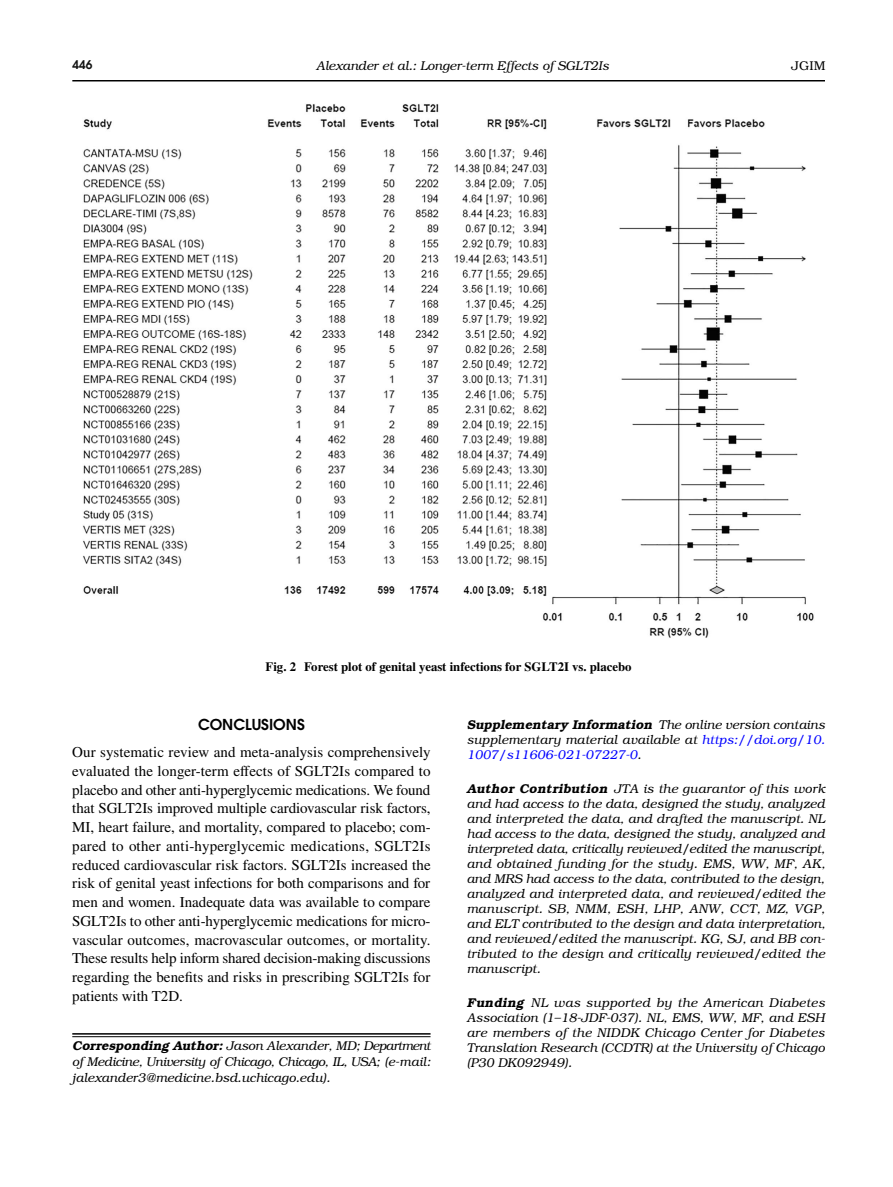
<style>
.page{position:relative;width:893px;height:1187px;background:#fff}
.page>*{position:absolute;margin:0;border:0;box-sizing:border-box;transform-origin:0 0}
.t1{font:15px/18.8px "STIX";color:#000;text-align:justify}
.t2{font:600 15px "Avant Garde";color:#000}
.t3{font:12.75px/15px "ITC Bookman Light Italic 2";letter-spacing:.005em;color:#000;text-align:justify}
.t4{font:12.75px/15px "ITC Bookman Light Italic 2";letter-spacing:.015em;color:#00f}
.t5{font:700 12.75px "STIX";color:#000}
.t6{font:italic 12.75px "ITC Bookman Demi";color:#000}
.t7{font:12.75px "ITC Bookman Light Italic 22";color:#000}
.t8{font:12.75px "ITC Bookman Light 2";color:#000}
.t9{font:12px "Adv TT2032 def 7.B2";color:#131413}
.s1{font-family:"ITC Bookman Demi";font-style:italic}
.s2{font-family:"ITC Bookman Light Italic 2";font-style:normal}
.s3{color:#000}
</style>
<div class="page">
<hr style="left:72px;top:80px;width:753px;height:1px;background:#000">
<img style="left:83px;top:104px;width:731px;height:534px">
<hr style="left:72px;top:1036px;width:359px;height:1px;background:#000">
<hr style="left:72px;top:1033px;width:359px;height:1px;background:#000">
<p class="t9" style="left:73px;top:60px;width:21px">446</p>
<p class="t8" style="left:791px;top:58px;width:35px">JGIM</p>
<p class="t7" style="left:316px;top:59px;width:294px">Alexander et al.: Longer-term Effects of SGLT2Is</p>
<p class="t5" style="left:266px;top:658px;width:367px">Fig. 2 Forest plot of genital yeast infections for SGLT2I vs. placebo</p>
<p class="t2" style="left:198px;top:714px;width:108px">CONCLUSIONS</p>
<p class="t1" style="left:72px;top:743px;width:360px">Our systematic review and meta-analysis comprehensively evaluated the longer-term effects of SGLT2Is compared to placebo and other anti-hyperglycemic medications. We found that SGLT2Is improved multiple cardiovascular risk factors, MI, heart failure, and mortality, compared to placebo; com&shy;pared to other anti-hyperglycemic medications, SGLT2Is reduced cardiovascular risk factors. SGLT2Is increased the risk of genital yeast infections for both comparisons and for men and women. Inadequate data was available to compare SGLT2Is to other anti-hyperglycemic medications for micro&shy;vascular outcomes, macrovascular outcomes, or mortality.<br>These results help inform shared decision-making discussions regarding the benefits and risks in prescribing SGLT2Is for patients with T2D.</p>
<p class="t3" style="left:72px;top:1038px;width:360px;line-height:15.8px"><span class="s1">Corresponding Author:</span>Jason Alexander, MD; Department of Medicine, University of Chicago, Chicago, IL, USA; (e-mail: jalexander3@medicine.bsd.uchicago.edu).</p>
<p class="t6" style="left:467px;top:717px;width:360px">Supplementary Information <span class="s2">The online version contains</span></p>
<p class="t4" style="left:467px;top:732px;width:360px"><span class="s3">supplementary material available at</span> https://doi.org/10.<br>1007/s11606-021-07227-0<span class="s3">.</span></p>
<p class="t3" style="left:467px;top:781px;width:360px"><span class="s1">Author Contribution</span> JTA is the guarantor of this work and had access to the data, designed the study, analyzed and interpreted the data, and drafted the manuscript. NL had access to the data, designed the study, analyzed and interpreted data, critically reviewed/edited the manuscript, and obtained funding for the study. EMS, WW, MF, AK, and MRS had access to the data, contributed to the design, analyzed and interpreted data, and reviewed/edited the manuscript. SB, NMM, ESH, LHP, ANW, CCT, MZ, VGP, and ELT contributed to the design and data interpretation, and reviewed/edited the manuscript. KG, SJ, and BB con&shy;tributed to the design and critically reviewed/edited the manuscript.</p>
<p class="t3" style="left:467px;top:994px;width:360px"><span class="s1">Funding</span> NL was supported by the American Diabetes Association (1–18-JDF-037). NL, EMS, WW, MF, and ESH are members of the NIDDK Chicago Center for Diabetes Translation Research (CCDTR) at the University of Chicago (P30 DK092949).</p>
</div>
